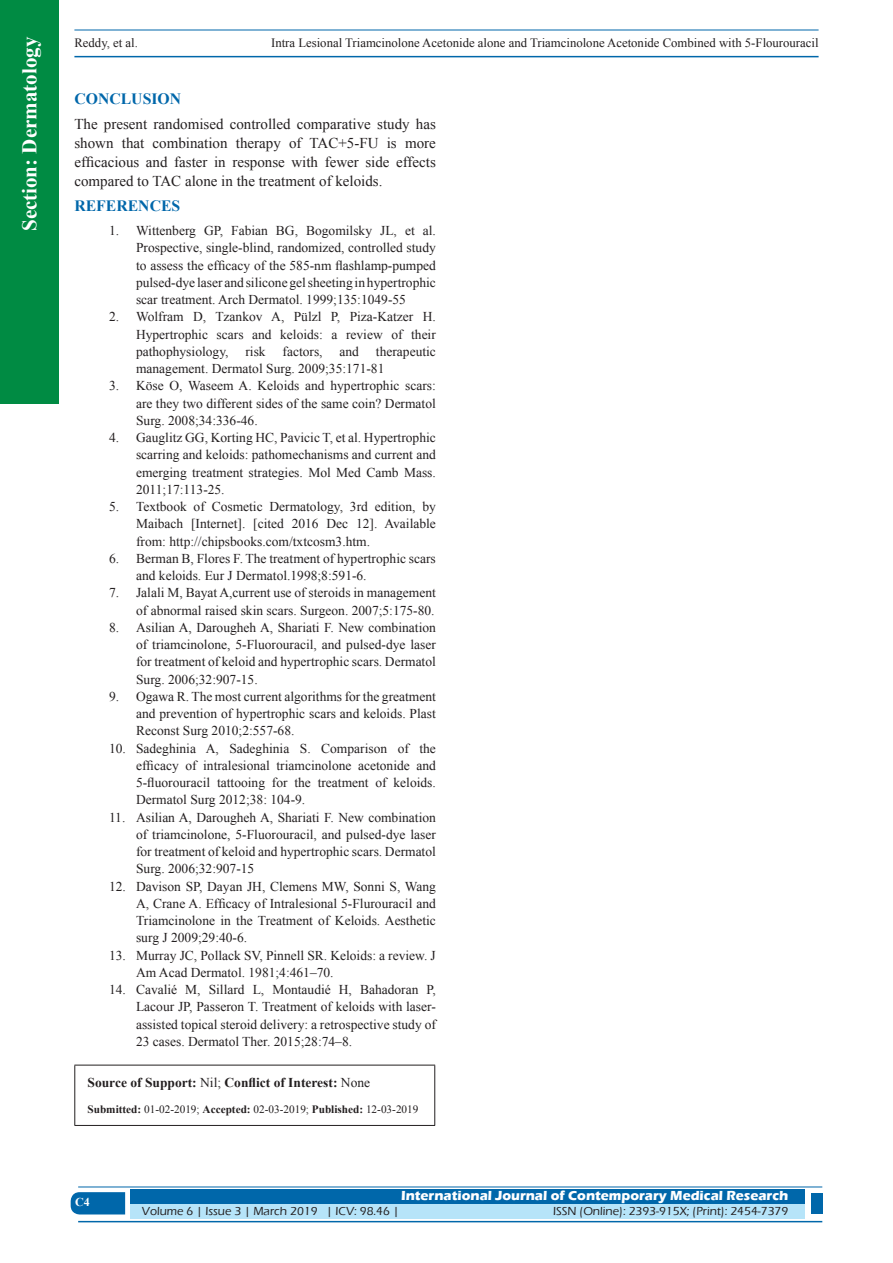
<style>
.page{position:relative;width:893px;height:1263px;background:#fff}
.page>*{position:absolute;margin:0;border:0;box-sizing:border-box;transform-origin:0 0}
.t1{font:700 21px "Times New Roman";color:#fff}
.t2{font:700 15.75px "Times New Roman";color:#0067aa}
.TX_New{font:15px/18.8px "Times New Roman";color:#231f20;text-align:justify}
.t3{font:13.5px/17.2px "Times New Roman";color:#231f20;text-align:justify}
.t4{font:700 13.5px "Eras ITC";color:#fff}
.SOS_New{font:700 13.5px "Times New Roman";color:#231f20}
.t5{font:12.75px "Times New Roman";color:#231f20}
.t6{font:500 12px "Eras ITC";color:#231f20}
.t7{font:700 12px "Times New Roman";color:#fff}
.SOS_New-2{font:11.25px "Times New Roman";color:#231f20}
.s1{font-weight:400}
.s2{font-weight:700}
</style>
<div class="page">
<hr style="left:74px;top:30px;width:745px;height:1px;background:#0067aa">
<hr style="left:74px;top:56px;width:745px;height:1px;background:#0067aa">
<div style="left:0;top:0;width:59px;height:404px;background:#008b43"></div>
<svg style="left:71px;top:1192px;width:54px;height:22px"></svg>
<div style="left:130px;top:1189px;width:674px;height:15px;background:#0067aa"></div>
<div style="left:130px;top:1204px;width:674px;height:15px;background:#b6e4f9"></div>
<hr style="left:78px;top:1186px;width:744px;height:1px;background:#0067aa">
<hr style="left:78px;top:1221px;width:744px;height:1px;background:#0067aa">
<div style="left:811px;top:1193px;width:11px;height:21px;background:#0067aa"></div>
<hr style="left:74px;top:1065px;width:361px;height:1px;background:#231f20">
<hr style="left:74px;top:1065px;width:1px;height:60px;background:#231f20">
<hr style="left:434px;top:1065px;width:1px;height:60px;background:#231f20">
<hr style="left:74px;top:1125px;width:361px;height:1px;background:#231f20">
<h1 class="t1" style="left:15px;top:231px;width:196px;rotate:-90deg">Section: Dermatology</h1>
<p class="t5" style="left:74px;top:35px;width:65px">Reddy, et al.</p>
<p class="t5" style="left:271px;top:35px;width:549px">Intra Lesional Triamcinolone Acetonide alone and Triamcinolone Acetonide Combined with 5-Flourouracil</p>
<h1 class="t2" style="left:74px;top:88px;width:108px">CONCLUSION</h1>
<p class="TX_New" style="left:74px;top:115px;width:363px">The present randomised controlled comparative study has shown that combination therapy of TAC+5-FU is more efficacious and faster in response with fewer side effects compared to TAC alone in the treatment of keloids.</p>
<h1 class="t2" style="left:74px;top:195px;width:107px">REFERENCES</h1>
<p class="t3" style="left:136px;top:222px;width:301px;text-indent:-27px">1. Wittenberg GP, Fabian BG, Bogomilsky JL, et al.<br>Prospective, single-blind, randomized, controlled study to assess the efficacy of the 585-nm flashlamp-pumped pulsed-dye laser and silicone gel sheeting in hypertrophic scar treatment. Arch Dermatol. 1999;135:1049-55</p>
<p class="t3" style="left:136px;top:308px;width:301px;text-indent:-27px">2. Wolfram D, Tzankov A, Pülzl P, Piza-Katzer H.<br>Hypertrophic scars and keloids: a review of their pathophysiology, risk factors, and therapeutic management. Dermatol Surg. 2009;35:171-81</p>
<p class="t3" style="left:136px;top:377px;width:301px;text-indent:-27px">3. Köse O, Waseem A. Keloids and hypertrophic scars: are they two different sides of the same coin? Dermatol Surg. 2008;34:336-46.</p>
<p class="t3" style="left:136px;top:429px;width:301px;text-indent:-27px">4. Gauglitz GG, Korting HC, Pavicic T, et al. Hypertrophic scarring and keloids: pathomechanisms and current and emerging treatment strategies. Mol Med Camb Mass.<br>2011;17:113-25.</p>
<p class="t3" style="left:136px;top:498px;width:301px;text-indent:-27px">5. Textbook of Cosmetic Dermatology, 3rd edition, by Maibach [Internet]. [cited 2016 Dec 12]. Available from: http://chipsbooks.com/txtcosm3.htm.</p>
<p class="t3" style="left:136px;top:549px;width:301px;text-indent:-27px">6. Berman B, Flores F. The treatment of hypertrophic scars and keloids. Eur J Dermatol.1998;8:591-6.</p>
<p class="t3" style="left:109px;top:584px;width:328px;text-align:right">7. Jalali M, Bayat A,current use of steroids in management of abnormal raised skin scars. Surgeon. 2007;5:175-80.</p>
<p class="t3" style="left:136px;top:618px;width:301px;text-indent:-27px">8. Asilian A, Darougheh A, Shariati F. New combination of triamcinolone, 5-Fluorouracil, and pulsed-dye laser for treatment of keloid and hypertrophic scars. Dermatol Surg. 2006;32:907-15.</p>
<p class="t3" style="left:136px;top:687px;width:301px;text-indent:-27px">9. Ogawa R. The most current algorithms for the greatment and prevention of hypertrophic scars and keloids. Plast Reconst Surg 2010;2:557-68.</p>
<p class="t3" style="left:136px;top:739px;width:301px;text-indent:-27px">10. Sadeghinia A, Sadeghinia S. Comparison of the efficacy of intralesional triamcinolone acetonide and 5-fluorouracil tattooing for the treatment of keloids.<br>Dermatol Surg 2012;38: 104-9.</p>
<p class="t3" style="left:136px;top:808px;width:301px;text-indent:-27px">11. Asilian A, Darougheh A, Shariati F. New combination of triamcinolone, 5-Fluorouracil, and pulsed-dye laser for treatment of keloid and hypertrophic scars. Dermatol Surg. 2006;32:907-15</p>
<p class="t3" style="left:136px;top:877px;width:301px;text-indent:-27px">12. Davison SP, Dayan JH, Clemens MW, Sonni S, Wang A, Crane A. Efficacy of Intralesional 5-Flurouracil and Triamcinolone in the Treatment of Keloids. Aesthetic surg J 2009;29:40-6.</p>
<p class="t3" style="left:136px;top:946px;width:301px;text-indent:-27px">13. Murray JC, Pollack SV, Pinnell SR. Keloids: a review. J<br>Am Acad Dermatol. 1981;4:461–70.</p>
<p class="t3" style="left:136px;top:981px;width:301px;text-indent:-27px">14. Cavalié M, Sillard L, Montaudié H, Bahadoran P, Lacour JP, Passeron T. Treatment of keloids with laser&shy;assisted topical steroid delivery: a retrospective study of 23 cases. Dermatol Ther. 2015;28:74–8.</p>
<p class="SOS_New" style="left:88px;top:1073px;width:284px">Source of Support: <span class="s1">Nil;</span> Conflict of Interest: <span class="s1">None</span></p>
<p class="SOS_New-2" style="left:88px;top:1101px;width:332px"><span class="s2">Submitted:</span> 01-02-2019; <span class="s2">Accepted:</span> 02-03-2019; <span class="s2">Published:</span> 12-03-2019</p>
<p class="t7" style="left:75px;top:1194px;width:16px">C4</p>
<p class="t4" style="left:401px;top:1188px;width:389px">International Journal of Contemporary Medical Research</p>
<p class="t6" style="left:142px;top:1204px;width:259px">Volume 6 | Issue 3 | March 2019 | ICV: 98.46 |</p>
<p class="t6" style="left:553px;top:1204px;width:237px">ISSN (Online): 2393-915X; (Print): 2454-7379</p>
</div>
